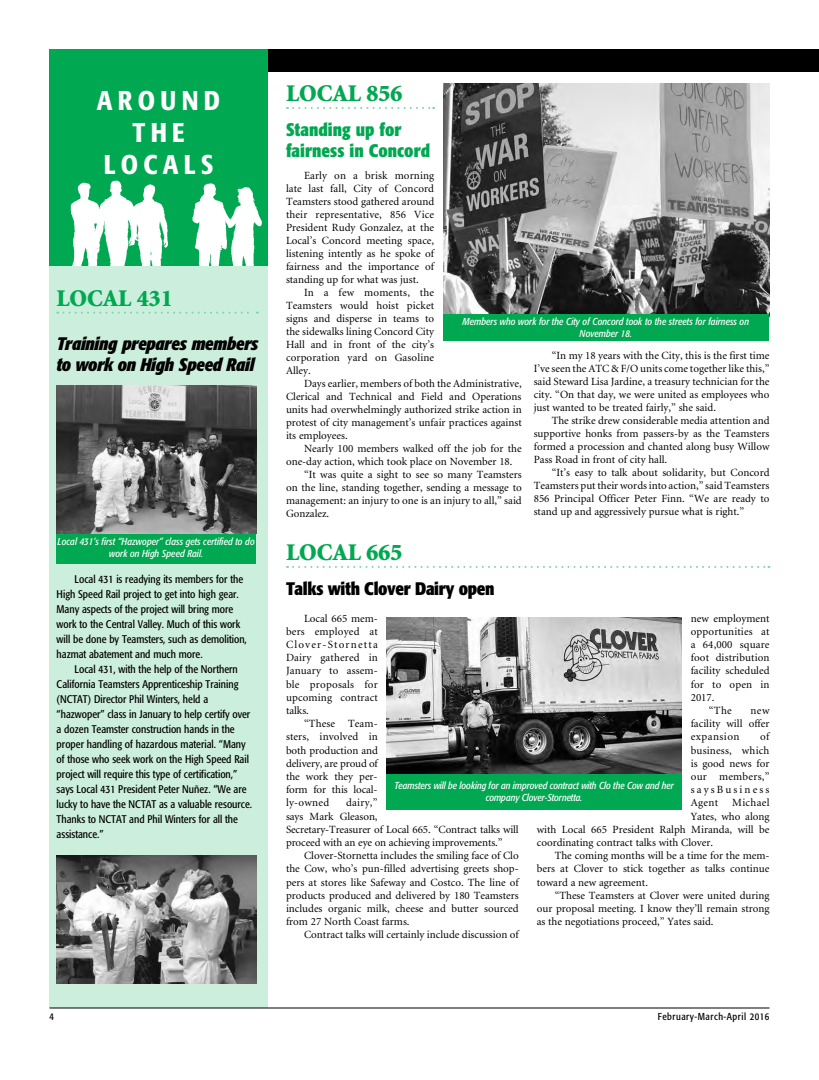
<style>
.page{position:relative;width:819px;height:1080px;background:#fff}
.page>*{position:absolute;margin:0;border:0;box-sizing:border-box;transform-origin:0 0}
.t1{font:500 condensed 26.9px/32.3px "Formata";letter-spacing:.2em;color:#fff;text-align:center}
.t2{font:900 24px "Minion";color:#00a851}
.t3{font:italic 700 condensed 18px/21.6px "Formata";letter-spacing:-.02em;color:#000}
.t4{font:700 condensed 18px/21.6px "Formata";color:#00a851}
.t5{font:700 condensed 18px "Formata";letter-spacing:-.02em;color:#000}
.t6{font:11px/13.2px "Minion";color:#000;text-align:justify}
.t7{font:condensed 11px/15px "Formata";color:#000}
.t8{font:11px "Minion";letter-spacing:.03em;color:#000}
.t9{font:italic condensed 10px/12px "Formata";color:#fff;text-align:center}
.t10{font:condensed 10px "Formata";letter-spacing:.05em;color:#000}
</style>
<div class="page">
<div style="left:50px;top:266px;width:218px;height:742px;background:#cceedc"></div>
<div style="left:50px;top:50px;width:769px;height:22px;background:#000"></div>
<div style="left:50px;top:50px;width:218px;height:216px;background:#00a851"></div>
<img style="left:70px;top:181px;width:192px;height:85px">
<hr style="left:50px;top:1008px;width:720px;height:1px;background:#000">
<div style="left:387px;top:773px;width:295px;height:37px;background:#00a851"></div>
<svg style="left:287px;top:107px;width:147px;height:2px"></svg>
<img style="left:443px;top:83px;width:327px;height:234px">
<div style="left:443px;top:314px;width:326px;height:27px;background:#00a851"></div>
<img style="left:387px;top:618px;width:295px;height:156px">
<svg style="left:287px;top:566px;width:482px;height:2px"></svg>
<div style="left:56px;top:531px;width:200px;height:32px;background:#00a851"></div>
<svg style="left:57px;top:312px;width:201px;height:2px"></svg>
<img style="left:56px;top:855px;width:200px;height:129px">
<img style="left:57px;top:385px;width:199px;height:149px">
<h1 class="t1" style="left:97px;top:84px;width:125px">AROUND<br>THE<br>LOCALS</h1>
<h2 class="t2" style="left:56px;top:286px;width:118px">LOCAL 431</h2>
<h3 class="t3" style="left:56px;top:332px;width:203px">Training prepares members to work on High Speed Rail</h3>
<p class="t9" style="left:58px;top:535px;width:199px">Local 431’s first “Hazwoper” class gets certified to do work on High Speed Rail.</p>
<p class="t7" style="left:57px;top:572px;width:192px;text-indent:18px">Local 431 is readying its members for the High Speed Rail project to get into high gear.<br>Many aspects of the project will bring more work to the Central Valley. Much of this work will be done by Teamsters, such as demolition, hazmat abatement and much more.</p>
<p class="t7" style="left:57px;top:662px;width:197px;text-indent:18px">Local 431, with the help of the Northern California Teamsters Apprenticeship Training (NCTAT) Director Phil Winters, held a “hazwoper” class in January to help certify over a dozen Teamster construction hands in the proper handling of hazardous material. “Many of those who seek work on the High Speed Rail project will require this type of certification,” says Local 431 President Peter Nuñez. “We are lucky to have the NCTAT as a valuable resource.<br>Thanks to NCTAT and Phil Winters for all the assistance.”</p>
<h2 class="t2" style="left:286px;top:81px;width:118px">LOCAL 856</h2>
<h3 class="t4" style="left:286px;top:118px;width:146px">Standing up for fairness in Concord</h3>
<p class="t6" style="left:286px;top:170px;width:150px;text-indent:18px">Early on a brisk morning late last fall, City of Concord Teamsters stood gathered around their representative, 856 Vice President Rudy Gonzalez, at the Local’s Concord meeting space, listening intently as he spoke of fairness and the importance of standing up for what was just.</p>
<p class="t6" style="left:286px;top:287px;width:150px;text-indent:18px">In a few moments, the Teamsters would hoist picket signs and disperse in teams to the sidewalks lining Concord City Hall and in front of the city’s corporation yard on Gasoline Alley.</p>
<p class="t6" style="left:286px;top:378px;width:237px;text-indent:18px">Days earlier, members of both the Administrative, Clerical and Technical and Field and Operations units had overwhelmingly authorized strike action in protest of city management’s unfair practices against its employees.</p>
<p class="t6" style="left:304px;top:443px;width:219px">Nearly 100 members walked off the job for the</p>
<p class="t6" style="left:286px;top:456px;width:228px">one-day action, which took place on November 18.</p>
<p class="t6" style="left:304px;top:469px;width:219px">“It was quite a sight to see so many Teamsters</p>
<p class="t6" style="left:286px;top:482px;width:237px">on the line, standing together, sending a message to</p>
<p class="t6" style="left:286px;top:495px;width:237px">management: an injury to one is an injury to all,” said</p>
<p class="t6" style="left:286px;top:508px;width:45px">Gonzalez.</p>
<p class="t9" style="left:463px;top:316px;width:288px">Members who work for the City of Concord took to the streets for fairness on<br>November 18.</p>
<p class="t6" style="left:534px;top:350px;width:237px;text-indent:18px">“In my 18 years with the City, this is the first time I’ve seen the ATC &amp; F/O units come together like this,” said Steward Lisa Jardine, a treasury technician for the city. “On that day, we were united as employees who just wanted to be treated fairly,” she said.</p>
<p class="t6" style="left:534px;top:415px;width:237px;text-indent:18px">The strike drew considerable media attention and supportive honks from passers-by as the Teamsters formed a procession and chanted along busy Willow Pass Road in front of city hall.</p>
<p class="t6" style="left:534px;top:467px;width:237px;text-indent:18px">“It’s easy to talk about solidarity, but Concord Teamsters put their words into action,” said Teamsters 856 Principal Officer Peter Finn. “We are ready to stand up and aggressively pursue what is right.”</p>
<h2 class="t2" style="left:286px;top:540px;width:118px">LOCAL 665</h2>
<h3 class="t5" style="left:286px;top:577px;width:210px">Talks with Clover Dairy open</h3>
<p class="t6" style="left:286px;top:612px;width:93px;text-indent:18px">Local 665 mem&shy;bers employed at Clover-Stornetta Dairy gathered in January to assem&shy;ble proposals for upcoming contract talks.</p>
<p class="t6" style="left:286px;top:718px;width:93px;text-indent:18px">“These Team&shy;sters, involved in both production and delivery, are proud of the work they per&shy;form for this local&shy;ly-owned</p>
<p class="t6" style="left:691px;top:612px;width:80px">new employment</p>
<p class="t6" style="left:691px;top:625px;width:80px">opportunities at</p>
<p class="t6" style="left:691px;top:638px;width:80px">a 64,000 square</p>
<p class="t6" style="left:691px;top:652px;width:80px">foot distribution</p>
<p class="t6" style="left:691px;top:665px;width:80px">facility scheduled</p>
<p class="t6" style="left:691px;top:678px;width:80px">for to open in</p>
<p class="t6" style="left:691px;top:691px;width:25px">2017.</p>
<p class="t6" style="left:709px;top:704px;width:25px">“The</p>
<p class="t6" style="left:691px;top:704px;width:80px;text-indent:60px">new facility will offer expansion</p>
<p class="t6" style="left:691px;top:731px;width:80px;text-indent:69px">of business, which is good news for our members,” saysBusiness Agent</p>
<p class="t9" style="left:394px;top:780px;width:281px">Teamsters will be looking for an improved contract with Clo the Cow and her company Clover-Stornetta.</p>
<p class="t6" style="left:286px;top:797px;width:234px;text-align:left;text-indent:60px">dairy,”<br>says Mark Gleason,<br>Secretary-Treasurer of Local 665. “Contract talks will proceed with an eye on achieving improvements.”</p>
<p class="t6" style="left:286px;top:850px;width:234px;text-indent:18px">Clover-Stornetta includes the smiling face of Clo the Cow, who’s pun-filled advertising greets shop&shy;pers at stores like Safeway and Costco. The line of products produced and delivered by 180 Teamsters includes organic milk, cheese and butter sourced from 27 North Coast farms.</p>
<p class="t6" style="left:304px;top:929px;width:216px">Contract talks will certainly include discussion of</p>
<p class="t8" style="left:732px;top:797px;width:39px">Michael</p>
<p class="t6" style="left:691px;top:810px;width:80px">Yates, who along</p>
<p class="t6" style="left:537px;top:823px;width:234px">with Local 665 President Ralph Miranda, will be</p>
<p class="t6" style="left:537px;top:836px;width:178px">coordinating contract talks with Clover.</p>
<p class="t6" style="left:555px;top:850px;width:216px">The coming months will be a time for the mem-</p>
<p class="t6" style="left:537px;top:863px;width:234px">bers at Clover to stick together as talks continue</p>
<p class="t6" style="left:537px;top:876px;width:113px">toward a new agreement.</p>
<p class="t6" style="left:555px;top:889px;width:216px">“These Teamsters at Clover were united during</p>
<p class="t6" style="left:537px;top:902px;width:234px">our proposal meeting. I know they’ll remain strong</p>
<p class="t6" style="left:537px;top:916px;width:178px">as the negotiations proceed,” Yates said.</p>
<p class="t10" style="left:50px;top:1011px;width:6px">4</p>
<p class="t10" style="left:658px;top:1011px;width:113px">February-March-April 2016</p>
</div>
